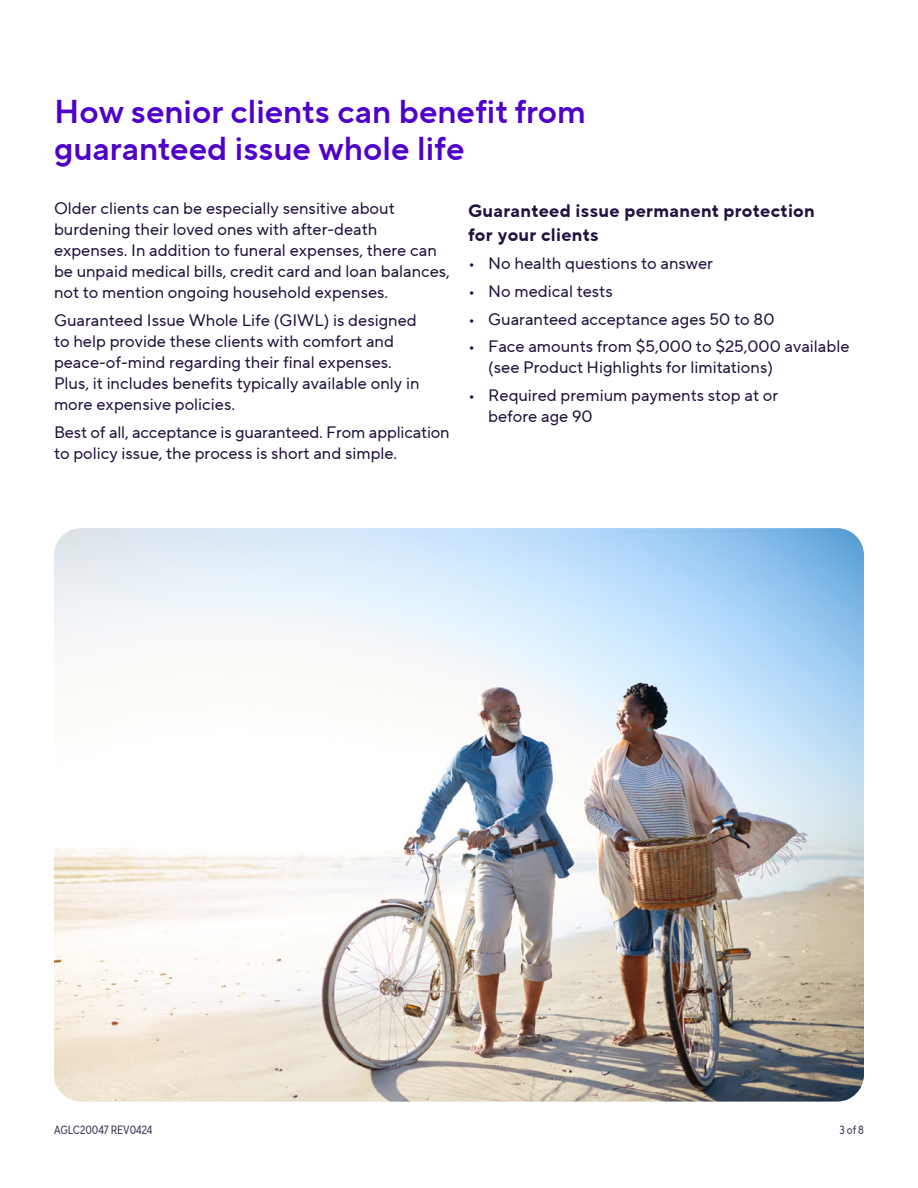
<style>
.page{position:relative;width:918px;height:1188px;background:#fff}
.page>*{position:absolute;margin:0;border:0;box-sizing:border-box;transform-origin:0 0}
.t1{font:33px/36.6px "TT Norms Pro Dm Bd";color:#4f00ca}
.t2{font:700 18px/24px "TT Norms Pro";letter-spacing:.02em;color:#20113e}
.t3{font:16.5px/21px "TT Norms Pro";color:#20113e}
.t4{font:12px "TT Norms Pro Cond";color:#42355b}
</style>
<div class="page">
<img style="left:54px;top:528px;width:810px;height:574px">
<p class="t1" style="left:54px;top:93px;width:533px">How senior clients can benefit from guaranteed issue whole life</p>
<p class="t3" style="left:54px;top:198px;width:397px">Older clients can be especially sensitive about burdening their loved ones with after-death expenses. In addition to funeral expenses, there can be unpaid medical bills, credit card and loan balances, not to mention ongoing household expenses.</p>
<p class="t3" style="left:54px;top:310px;width:367px">Guaranteed Issue Whole Life (GIWL) is designed to help provide these clients with comfort and peace-of-mind regarding their final expenses.<br>Plus, it includes benefits typically available only in more expensive policies.</p>
<p class="t3" style="left:54px;top:422px;width:397px">Best of all, acceptance is guaranteed. From application to policy issue, the process is short and simple.</p>
<p class="t2" style="left:468px;top:199px;width:348px">Guaranteed issue permanent protection for your clients</p>
<p class="t3" style="left:468px;top:253px;width:247px">• No health questions to answer</p>
<p class="t3" style="left:468px;top:281px;width:146px">• No medical tests</p>
<p class="t3" style="left:468px;top:308px;width:308px">• Guaranteed acceptance ages 50 to 80</p>
<p class="t3" style="left:488px;top:336px;width:363px;text-indent:-20px">• Face amounts from $5,000 to $25,000 available (see Product Highlights for limitations)</p>
<p class="t3" style="left:488px;top:385px;width:292px;text-indent:-20px">• Required premium payments stop at or before age 90</p>
<p class="t4" style="left:54px;top:1121px;width:100px">AGLC20047 REV0424</p>
<p class="t4" style="left:839px;top:1121px;width:26px">3 of 8</p>
</div>
